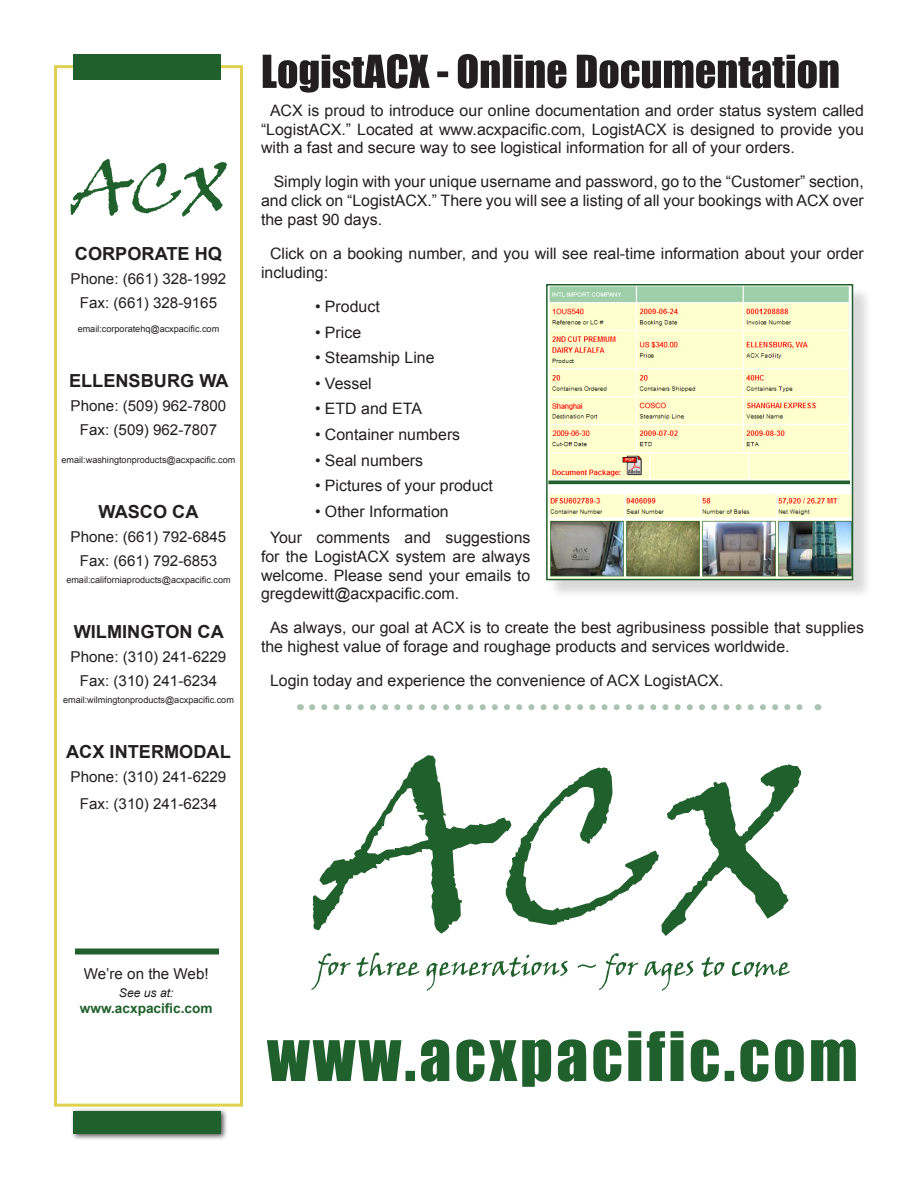
<style>
.page{position:relative;width:918px;height:1188px;background:#fff}
.page>*{position:absolute;margin:0;border:0;box-sizing:border-box;transform-origin:0 0}
.t1{font:700 18px "Arial";color:#231f20}
.t2{font:15.75px/18.9px "Arial";color:#231f20;text-align:justify}
.t3{font:15px "Arial";color:#231f20}
.t4{font:700 13.5px "Arial";color:#20602c}
.t5{font:italic 12px "Arial";color:#231f20}
.t6{font:9px "Arial";color:#231f20}
</style>
<div class="page">
<div style="left:54px;top:65px;width:189px;height:1042px;border:3px solid #dfd050"></div>
<div style="left:73px;top:54px;width:147px;height:25px;background:#20602c"></div>
<div style="left:70px;top:1107px;width:158px;height:33px;background:#231f20;opacity:.75"></div>
<div style="left:73px;top:1111px;width:148px;height:23px;background:#20602c"></div>
<div style="left:75px;top:948px;width:144px;height:6px;background:#20602c"></div>
<svg style="left:70px;top:159px;width:157px;height:58px"></svg>
<svg style="left:263px;top:54px;width:576px;height:39px"></svg>
<svg style="left:267px;top:1031px;width:589px;height:56px"></svg>
<svg style="left:313px;top:755px;width:488px;height:181px"></svg>
<svg style="left:311px;top:952px;width:479px;height:39px"></svg>
<svg style="left:312px;top:704px;width:491px;height:6px"></svg>
<div style="left:548px;top:286px;width:324px;height:313px;background:#231f20;opacity:.17"></div>
<img style="left:549px;top:287px;width:301px;height:290px">
<div style="left:546px;top:284px;width:307px;height:296px;border:2px solid #20602c"></div>
<p class="t1" style="left:75px;top:241px;width:149px">CORPORATE HQ</p>
<p class="t3" style="left:71px;top:269px;width:157px">Phone: (661) 328-1992</p>
<p class="t3" style="left:80px;top:293px;width:139px">Fax: (661) 328-9165</p>
<p class="t6" style="left:78px;top:323px;width:143px">email:corporatehq@acxpacific.com</p>
<p class="t1" style="left:69px;top:369px;width:161px">ELLENSBURG WA</p>
<p class="t3" style="left:71px;top:396px;width:157px">Phone: (509) 962-7800</p>
<p class="t3" style="left:80px;top:420px;width:139px">Fax: (509) 962-7807</p>
<p class="t6" style="left:62px;top:453px;width:175px">email:washingtonproducts@acxpacific.com</p>
<p class="t1" style="left:99px;top:499px;width:101px">WASCO CA</p>
<p class="t3" style="left:71px;top:527px;width:157px">Phone: (661) 792-6845</p>
<p class="t3" style="left:80px;top:551px;width:139px">Fax: (661) 792-6853</p>
<p class="t6" style="left:66px;top:573px;width:166px">email:californiaproducts@acxpacific.com</p>
<p class="t1" style="left:74px;top:619px;width:152px">WILMINGTON CA</p>
<p class="t3" style="left:71px;top:647px;width:157px">Phone: (310) 241-6229</p>
<p class="t3" style="left:80px;top:671px;width:139px">Fax: (310) 241-6234</p>
<p class="t6" style="left:63px;top:693px;width:172px">email:wilmingtonproducts@acxpacific.com</p>
<p class="t1" style="left:66px;top:739px;width:166px">ACX INTERMODAL</p>
<p class="t3" style="left:71px;top:767px;width:157px">Phone: (310) 241-6229</p>
<p class="t3" style="left:80px;top:794px;width:139px">Fax: (310) 241-6234</p>
<p class="t2" style="left:261px;top:101px;width:604px;text-indent:9px">ACX is proud to introduce our online documentation and order status system called “LogistACX.” Located at www.acxpacific.com, LogistACX is designed to provide you with a fast and secure way to see logistical information for all of your orders.</p>
<p class="t2" style="left:261px;top:173px;width:604px;text-indent:13px">Simply login with your unique username and password, go to the “Customer” section, and click on “LogistACX.” There you will see a listing of all your bookings with ACX over the past 90 days.</p>
<p class="t2" style="left:261px;top:244px;width:604px;text-indent:9px">Click on a booking number, and you will see real-time information about your order including:</p>
<p class="t2" style="left:315px;top:297px;width:66px">• Product</p>
<p class="t2" style="left:315px;top:323px;width:48px">• Price</p>
<p class="t2" style="left:315px;top:348px;width:121px">• Steamship Line</p>
<p class="t2" style="left:315px;top:374px;width:58px">• Vessel</p>
<p class="t2" style="left:315px;top:400px;width:108px">• ETD and ETA</p>
<p class="t2" style="left:315px;top:425px;width:147px">• Container numbers</p>
<p class="t2" style="left:315px;top:451px;width:110px">• Seal numbers</p>
<p class="t2" style="left:315px;top:477px;width:179px">• Pictures of your product</p>
<p class="t2" style="left:315px;top:502px;width:135px">• Other Information</p>
<p class="t2" style="left:261px;top:528px;width:271px;text-indent:9px">Your comments and suggestions for the LogistACX system are always welcome. Please send your emails to gregdewitt@acxpacific.com.</p>
<p class="t2" style="left:261px;top:619px;width:604px;text-indent:9px">As always, our goal at ACX is to create the best agribusiness possible that supplies the highest value of forage and roughage products and services worldwide.</p>
<p class="t2" style="left:270px;top:671px;width:455px">Login today and experience the convenience of ACX LogistACX.</p>
<p class="t3" style="left:84px;top:964px;width:126px">We’re on the Web!</p>
<p class="t5" style="left:119px;top:985px;width:56px">See us at:</p>
<p class="t4" style="left:80px;top:999px;width:134px">www.acxpacific.com</p>
</div>
